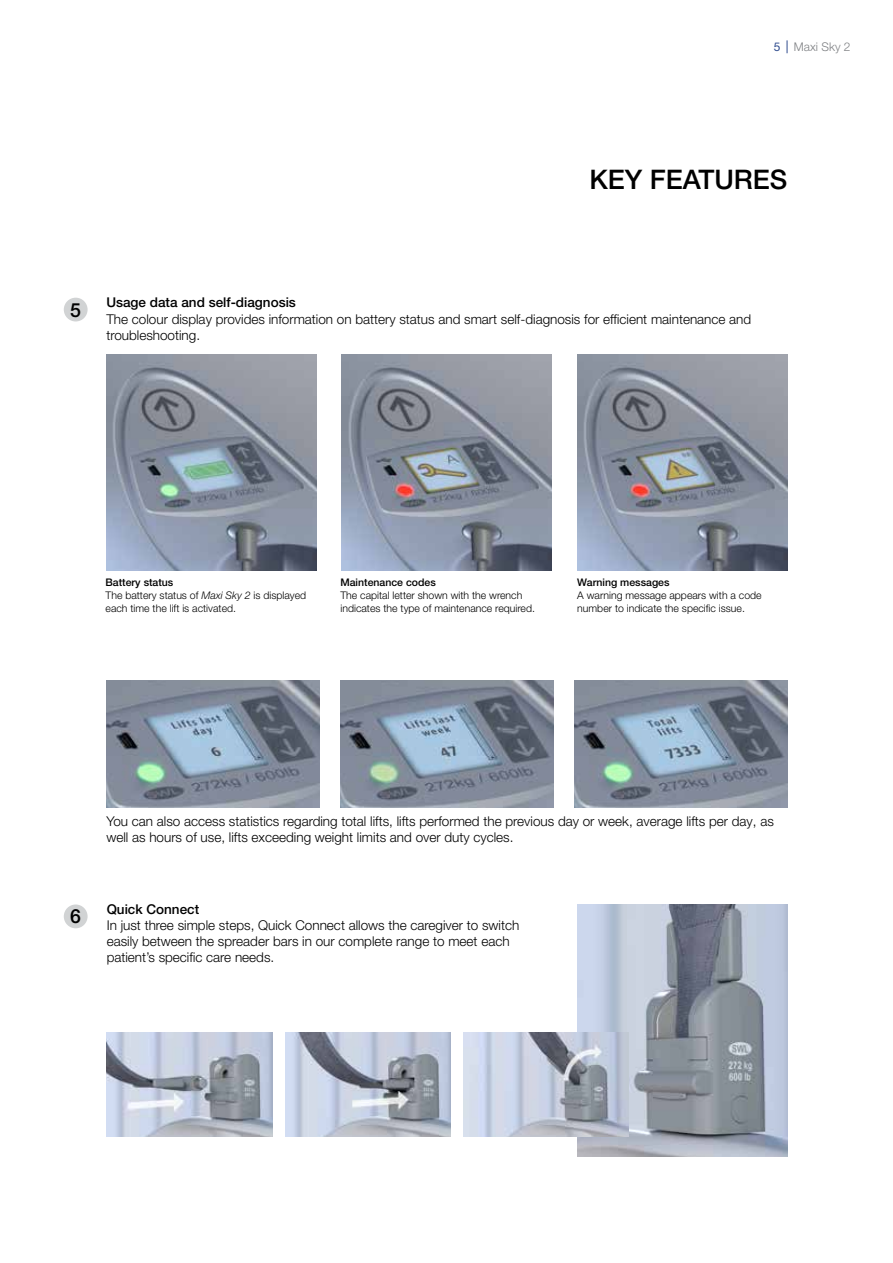
<style>
.page{position:relative;width:893px;height:1263px;background:#fff}
.page>*{position:absolute;margin:0;border:0;box-sizing:border-box;transform-origin:0 0}
.t1{font:500 27px "Helvetica Neue LT Pro";color:#000}
.t2{font:500 19.5px "Helvetica Neue LT Pro";color:#000}
.t3{font:300 13.5px/16.2px "Helvetica Neue LT Pro";color:#000}
.t4{font:500 13.5px "Helvetica Neue LT Pro";color:#000}
.t5{font:300 12px "Helvetica Neue LT Pro";color:#808285}
.t6{font:300 10.5px/12.6px "Helvetica Neue LT Pro";color:#000}
.t7{font:500 10.5px "Helvetica Neue LT Pro";color:#000}
.s1{font-weight:400;color:#304d8f}
.s2{font-weight:500}
.s3{font-style:italic}
</style>
<div class="page">
<img style="left:106px;top:355px;width:210px;height:215px">
<img style="left:342px;top:355px;width:210px;height:215px">
<img style="left:577px;top:355px;width:210px;height:215px">
<img style="left:577px;top:904px;width:210px;height:253px">
<img style="left:107px;top:1032px;width:165px;height:104px">
<img style="left:285px;top:1032px;width:166px;height:104px">
<img style="left:463px;top:1032px;width:166px;height:104px">
<img style="left:107px;top:680px;width:212px;height:128px">
<img style="left:341px;top:680px;width:212px;height:128px">
<img style="left:574px;top:680px;width:213px;height:128px">
<svg style="left:787px;top:40px;width:1px;height:13px"></svg>
<div style="left:64px;top:904px;width:24px;height:24px;background:#d1d3d4;border-radius:50%"></div>
<div style="left:64px;top:298px;width:24px;height:23px;background:#d1d3d4;border-radius:50%"></div>
<p class="t5" style="left:774px;top:39px;width:78px"><span class="s1">5</span> Maxi Sky 2</p>
<h1 class="t1" style="left:589px;top:164px;width:200px">KEY Features</h1>
<h2 class="t2" style="left:70px;top:298px;width:12px">5</h2>
<p class="t4" style="left:106px;top:294px;width:191px">Usage data and self-diagnosis</p>
<p class="t3" style="left:106px;top:310px;width:646px">The colour display provides information on battery status and smart self-diagnosis for efficient maintenance and troubleshooting.</p>
<p class="t6" style="left:106px;top:576px;width:202px"><span class="s2">Battery status<br></span>The battery status of <span class="s3">Maxi Sky 2</span> is displayed each time the lift is activated.</p>
<p class="t7" style="left:577px;top:576px;width:94px">Warning messages</p>
<p class="t7" style="left:340px;top:576px;width:97px">Maintenance codes</p>
<p class="t6" style="left:340px;top:589px;width:196px">The capital letter shown with the wrench indicates the type of maintenance required.</p>
<p class="t6" style="left:577px;top:589px;width:186px">A warning message appears with a code number to indicate the specific issue.</p>
<h2 class="t2" style="left:70px;top:905px;width:12px">6</h2>
<p class="t3" style="left:106px;top:812px;width:669px">You can also access statistics regarding total lifts, lifts performed the previous day or week, average lifts per day, as well as hours of use, lifts exceeding weight limits and over duty cycles.</p>
<p class="t4" style="left:107px;top:901px;width:94px">Quick Connect</p>
<p class="t3" style="left:107px;top:917px;width:414px">In just three simple steps, Quick Connect allows the caregiver to switch easily between the spreader bars in our complete range to meet each patient’s specific care needs.</p>
</div>
